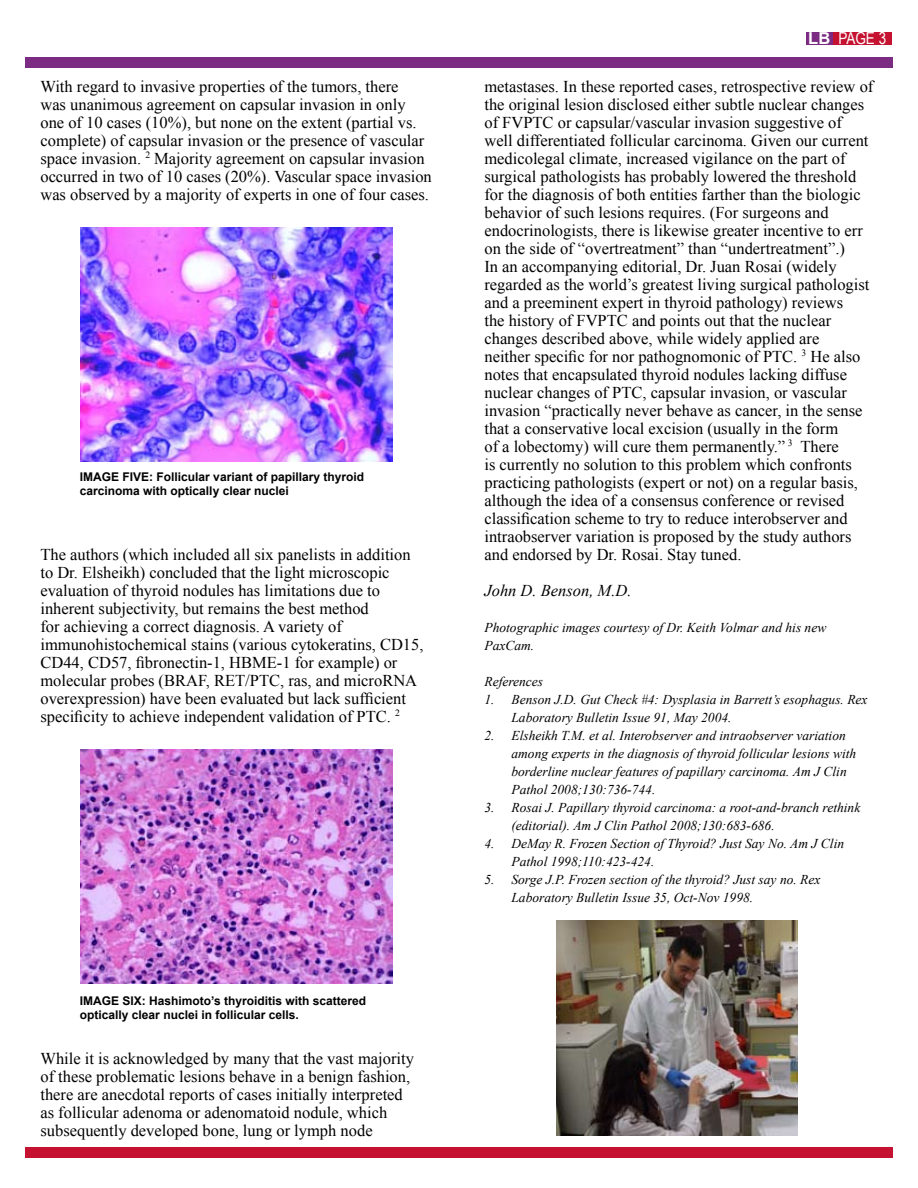
<style>
.page{position:relative;width:918px;height:1188px;background:#fff}
.page>*{position:absolute;margin:0;border:0;box-sizing:border-box;transform-origin:0 0}
.t1{font:16.5px/18px "Times New Roman";color:#000}
.t2{font:italic 16.5px "Times New Roman";color:#000}
.t3{font:16.5px "Arial Narrow";color:#fff}
.t4{font:italic 13.5px/18px "Times New Roman";color:#000}
.t5{font:700 12px/13.5px "Arial";color:#000}
.s1{font-family:"Arial";font-weight:700}
</style>
<div class="page">
<div style="left:833px;top:32px;width:59px;height:13px;background:#c41230"></div>
<div style="left:806px;top:32px;width:27px;height:13px;background:#7c2b83"></div>
<div style="left:26px;top:57px;width:867px;height:11px;background:#7c2b83"></div>
<div style="left:26px;top:1148px;width:867px;height:10px;background:#c41230"></div>
<img style="left:80px;top:227px;width:312px;height:234px">
<img style="left:80px;top:749px;width:312px;height:234px">
<img style="left:557px;top:921px;width:240px;height:215px">
<p class="t1" style="left:40px;top:77px;width:393px">With regard to invasive properties of the tumors, there<br>was unanimous agreement on capsular invasion in only one of 10 cases (10%), but none on the extent (partial vs. complete) of capsular invasion or the presence of vascular space invasion. <sup>2</sup> Majority agreement on capsular invasion occurred in two of 10 cases (20%). Vascular space invasion was observed by a majority of experts in one of four cases.</p>
<p class="t5" style="left:80px;top:471px;width:286px">IMAGE FIVE: Follicular variant of papillary thyroid carcinoma with optically clear nuclei</p>
<p class="t1" style="left:40px;top:545px;width:385px">The authors (which included all six panelists in addition to Dr. Elsheikh) concluded that the light microscopic evaluation of thyroid nodules has limitations due to inherent subjectivity, but remains the best method<br>for achieving a correct diagnosis. A variety of immunohistochemical stains (various cytokeratins, CD15, CD44, CD57, fibronectin-1, HBME-1 for example) or molecular probes (BRAF, RET/PTC, ras, and microRNA overexpression) have been evaluated but lack sufficient specificity to achieve independent validation of PTC. <sup>2</sup></p>
<p class="t5" style="left:80px;top:995px;width:288px">IMAGE SIX: Hashimoto’s thyroiditis with scattered optically clear nuclei in follicular cells.</p>
<p class="t1" style="left:40px;top:1049px;width:375px">While it is acknowledged by many that the vast majority of these problematic lesions behave in a benign fashion, there are anecdotal reports of cases initially interpreted as follicular adenoma or adenomatoid nodule, which subsequently developed bone, lung or lymph node</p>
<p class="t3" style="left:808px;top:26px;width:79px"><span class="s1">LB</span> PAGE 3</p>
<p class="t1" style="left:484px;top:77px;width:391px">metastases. In these reported cases, retrospective review of the original lesion disclosed either subtle nuclear changes of FVPTC or capsular/vascular invasion suggestive of well differentiated follicular carcinoma. Given our current medicolegal climate, increased vigilance on the part of surgical pathologists has probably lowered the threshold for the diagnosis of both entities farther than the biologic behavior of such lesions requires. (For surgeons and endocrinologists, there is likewise greater incentive to err on the side of “overtreatment” than “undertreatment”.)<br>In an accompanying editorial, Dr. Juan Rosai (widely regarded as the world’s greatest living surgical pathologist and a preeminent expert in thyroid pathology) reviews<br>the history of FVPTC and points out that the nuclear changes described above, while widely applied are<br>neither specific for nor pathognomonic of PTC. <sup>3</sup> He also notes that encapsulated thyroid nodules lacking diffuse nuclear changes of PTC, capsular invasion, or vascular invasion “practically never behave as cancer, in the sense that a conservative local excision (usually in the form<br>of a lobectomy) will cure them permanently.” <sup>3</sup> There<br>is currently no solution to this problem which confronts practicing pathologists (expert or not) on a regular basis, although the idea of a consensus conference or revised classification scheme to try to reduce interobserver and intraobserver variation is proposed by the study authors and endorsed by Dr. Rosai. Stay tuned.</p>
<p class="t2" style="left:484px;top:579px;width:149px">John D. Benson, M.D.</p>
<p class="t4" style="left:484px;top:618px;width:343px">Photographic images courtesy of Dr. Keith Volmar and his new<br>PaxCam.</p>
<p class="t4" style="left:484px;top:672px;width:60px">References</p>
<p class="t4" style="left:511px;top:690px;width:358px;text-indent:-27px">1. Benson J.D. Gut Check #4: Dysplasia in Barrett’s esophagus. Rex<br>Laboratory Bulletin Issue 91, May 2004.</p>
<p class="t4" style="left:511px;top:726px;width:346px;text-indent:-27px">2. Elsheikh T.M. et al. Interobserver and intraobserver variation among experts in the diagnosis of thyroid follicular lesions with borderline nuclear features of papillary carcinoma. Am J Clin Pathol 2008;130:736-744.</p>
<p class="t4" style="left:511px;top:798px;width:350px;text-indent:-27px">3. Rosai J. Papillary thyroid carcinoma: a root-and-branch rethink (editorial). Am J Clin Pathol 2008;130:683-686.</p>
<p class="t4" style="left:511px;top:834px;width:334px;text-indent:-27px">4. DeMay R. Frozen Section of Thyroid? Just Say No. Am J Clin<br>Pathol 1998;110:423-424.</p>
<p class="t4" style="left:511px;top:870px;width:311px;text-indent:-27px">5. Sorge J.P. Frozen section of the thyroid? Just say no. Rex<br>Laboratory Bulletin Issue 35, Oct-Nov 1998.</p>
</div>
